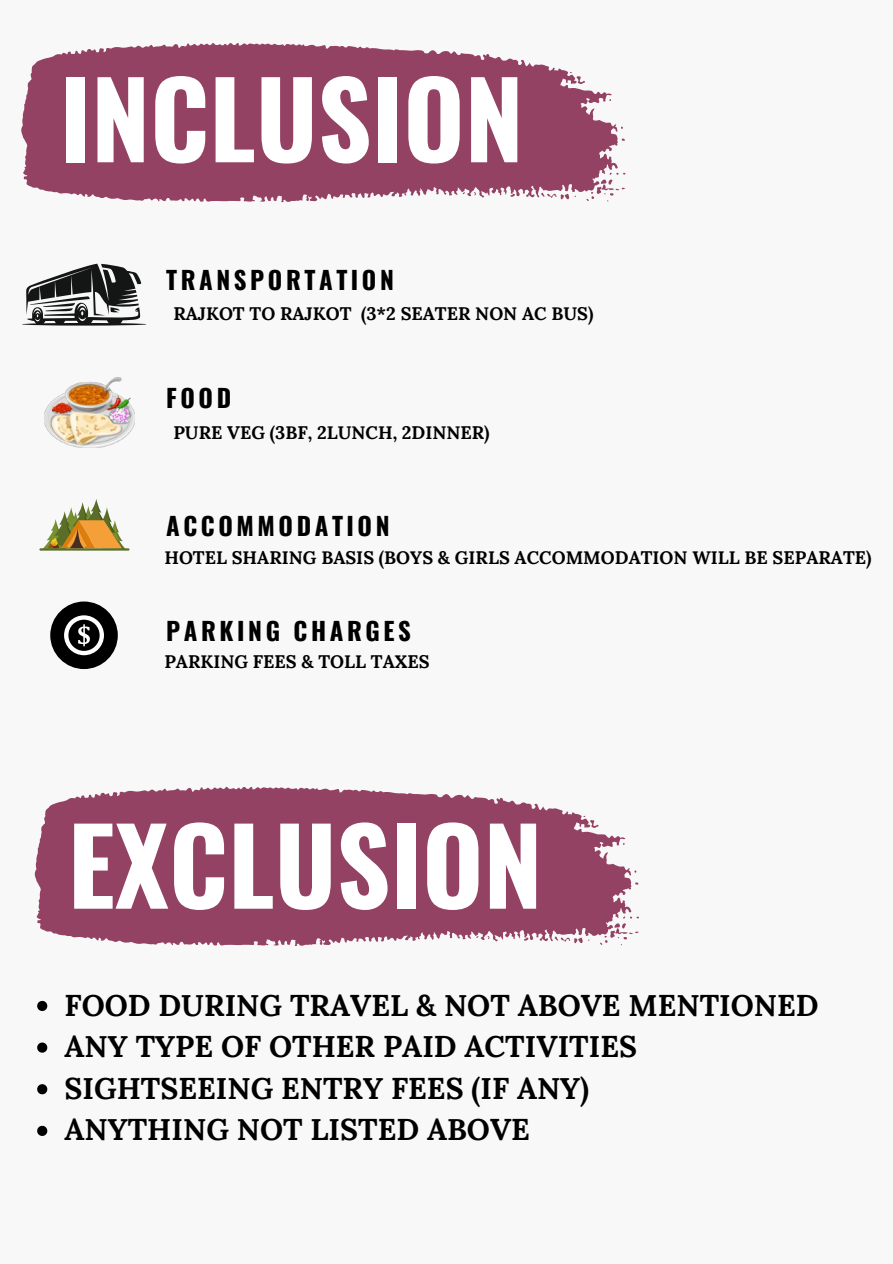
<style>
.page{position:relative;width:893px;height:1264px;background:#fff}
.page>*{position:absolute;margin:0;border:0;box-sizing:border-box;transform-origin:0 0}
.t1{font:700 105px "Oswald";color:#fff}
.t2{font:700 30px/41.7px "Lora";color:#000}
.t3{font:700 24.75px "Oswald";letter-spacing:.145em;color:#000}
.t4{font:700 18.15px "Lora";color:#000}
</style>
<div class="page">
<div style="left:0;top:0;width:892px;height:1263px;background:#f8f8f8"></div>
<svg style="left:21px;top:43px;width:604px;height:159px;fill:#944263"></svg>
<svg style="left:22px;top:264px;width:124px;height:61px"></svg>
<img style="left:45px;top:377px;width:90px;height:71px">
<svg style="left:43px;top:499px;width:82px;height:49px"></svg>
<hr style="left:39px;top:548px;width:90px;height:2px;background:#5b6e27">
<div style="left:50px;top:601px;width:68px;height:68px;background:#000;border-radius:50%"></div>
<svg style="left:64px;top:615px;width:40px;height:40px"></svg>
<svg style="left:35px;top:786px;width:604px;height:160px;fill:#944263"></svg>
<svg style="left:37px;top:1000px;width:10px;height:11px"></svg>
<svg style="left:37px;top:1042px;width:10px;height:10px"></svg>
<svg style="left:37px;top:1084px;width:10px;height:10px"></svg>
<svg style="left:37px;top:1125px;width:10px;height:10px"></svg>
<h1 class="t1" style="left:60px;top:37px;width:465px">INCLUSION</h1>
<h3 class="t3" style="left:166px;top:260px;width:229px">TRANSPORTATION</h3>
<p class="t4" style="left:173px;top:301px;width:421px">RAJKOT TO RAJKOT (3*2 SEATER NON AC BUS)</p>
<h3 class="t3" style="left:166px;top:379px;width:66px">FOOD</h3>
<p class="t4" style="left:173px;top:420px;width:318px">PURE VEG (3BF, 2LUNCH, 2DINNER)</p>
<h3 class="t3" style="left:166px;top:506px;width:225px">ACCOMMODATION</h3>
<p class="t4" style="left:164px;top:545px;width:708px">HOTEL SHARING BASIS (BOYS &amp; GIRLS ACCOMMODATION WILL BE SEPARATE)</p>
<h3 class="t3" style="left:166px;top:611px;width:246px">PARKING CHARGES</h3>
<p class="t4" style="left:164px;top:650px;width:267px">PARKING FEES &amp; TOLL TAXES</p>
<h1 class="t1" style="left:68px;top:783px;width:476px">EXCLUSION</h1>
<h2 class="t2" style="left:65px;top:983px;width:755px">FOOD DURING TRAVEL &amp; NOT ABOVE MENTIONED<br>ANY TYPE OF OTHER PAID ACTIVITIES<br>SIGHTSEEING ENTRY FEES (IF ANY)<br>ANYTHING NOT LISTED ABOVE</h2>
</div>
